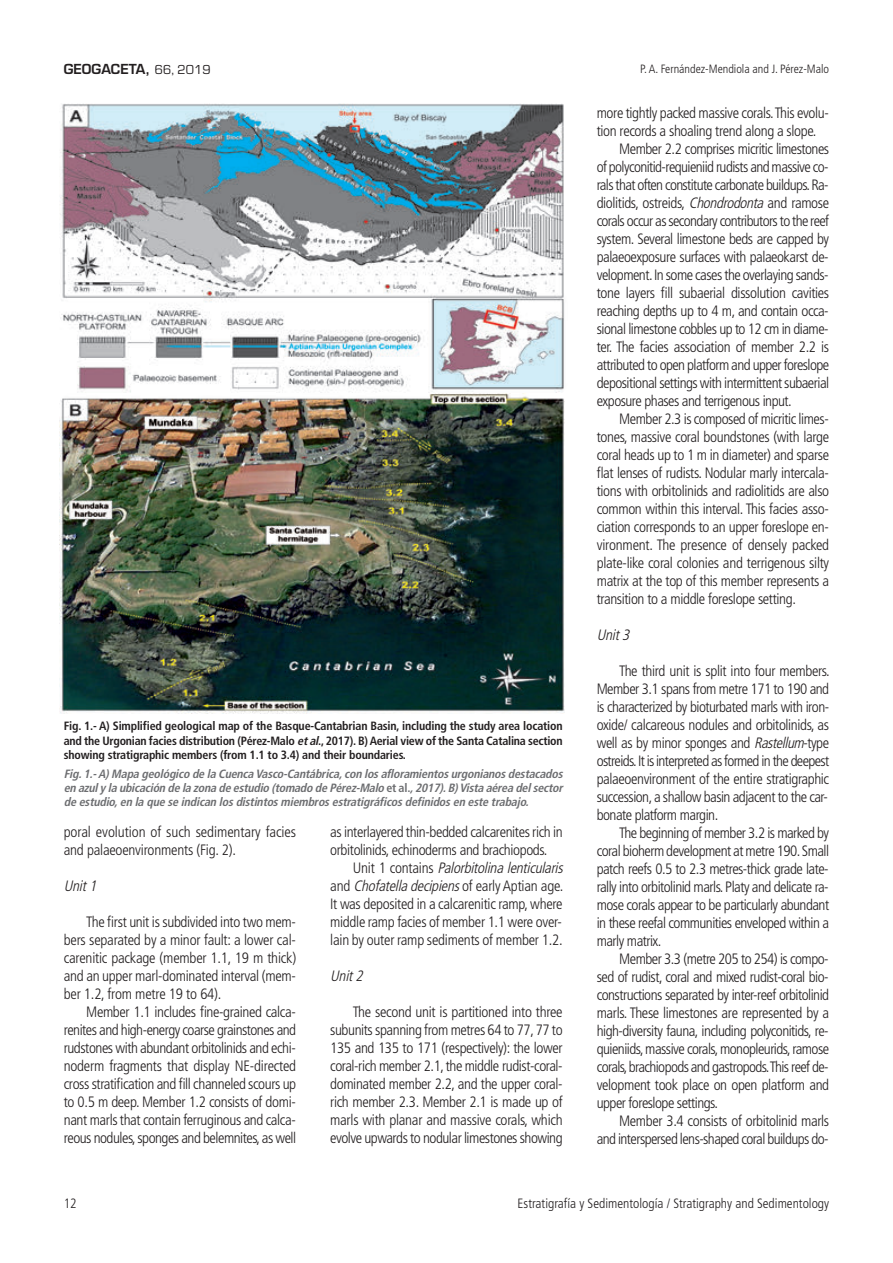
<style>
.page{position:relative;width:893px;height:1263px;background:#fff}
.page>*{position:absolute;margin:0;border:0;box-sizing:border-box;transform-origin:0 0}
.t1{font:300 condensed 15px/18px "Frutiger LT Std";letter-spacing:-.025em;color:#231f20;text-align:justify}
.t2{font:300 condensed 15px "Frutiger LT Std";letter-spacing:-.045em;color:#231f20}
.t3{font:300 condensed 15px/18px "Frutiger LT Std";letter-spacing:-.005em;color:#231f20}
.t4{font:italic 300 condensed 15px "Frutiger LT Std";color:#231f20}
.t5{font:300 condensed 13.5px "Frutiger LT Std";color:#231f20}
.t6{font:600 13.5px "Eurostile LT Std";color:#231f20}
.t7{font:italic 700 condensed 12px/14.4px "Frutiger";letter-spacing:-.015em;color:#6c6d70;text-align:justify}
.t8{font:700 condensed 12px/14.4px "Frutiger";letter-spacing:-.015em;color:#231f20;text-align:justify}
.t9{font:300 condensed 12px "Frutiger LT Std";color:#231f20}
.s1{font-family:"Eurostile";font-weight:400}
.s2{font-style:italic}
.s3{font-style:normal}
</style>
<div class="page">
<img style="left:60px;top:103px;width:504px;height:289px">
<img style="left:60px;top:394px;width:505px;height:319px">
<p class="t6" style="left:64px;top:64px;width:148px">GEOGACETA, <span class="s1">66, 2019</span></p>
<p class="t9" style="left:640px;top:64px;width:191px">P. A. Fernández-Mendiola and J. Pérez-Malo</p>
<p class="t8" style="left:64px;top:720px;width:500px">Fig. 1.- A) Simplified geological map of the Basque-Cantabrian Basin, including the study area location and the Urgonian facies distribution (Pérez-Malo <span class="s2">etal</span>., 2017). B) Aerial view of the Santa Catalina section showing stratigraphic members (from 1.1 to 3.4) and their boundaries.</p>
<p class="t7" style="left:64px;top:767px;width:503px">Fig.1.-A)Mapa geológico de la Cuenca Vasco-Cantábrica,con losafloramientosurgonianosdestacados en azuly la ubicación de la zona de estudio (tomado de Pérez-Malo <span class="s3">e t a l .</span> ,2017).B)Vista aérea delsector de estudio,en la que se indican losdistintosmiembrosestratigráficosdefinidosen este trabajo.</p>
<p class="t3" style="left:64px;top:824px;width:234px">poral evolution of such sedimentary facies and palaeoenvironments (Fig. 2).</p>
<p class="t4" style="left:64px;top:880px;width:37px">Unit1</p>
<p class="t1" style="left:64px;top:914px;width:234px;text-indent:22px">The first unit is subdivided into two mem&shy;bers separated by a minor fault: a lower cal&shy;carenitic package (member 1.1, 19 m thick) and an upper marl-dominated interval (mem&shy;ber 1.2, from metre 19 to 64).</p>
<p class="t1" style="left:64px;top:1004px;width:234px;text-indent:23px">Member 1.1 includes fine-grained calca&shy;renites and high-energy coarse grainstones and rudstones with abundant orbitolinids and echi&shy;noderm fragments that display NE-directed cross stratification and fill channeled scours up to 0.5 m deep. Member 1.2 consists of domi&shy;nant marls that contain ferruginous and calca&shy;reous nodules, sponges and belemnites, as well</p>
<p class="t1" style="left:330px;top:824px;width:234px">as interlayered thin-bedded calcarenites rich in orbitolinids, echinoderms and brachiopods.</p>
<p class="t1" style="left:330px;top:860px;width:237px;text-align:left;text-indent:23px">U n i t 1 c o n t a i n s <span class="s2">Palorbitolina lenticularis </span>and <span class="s2">Chofatella decipiens</span>of early Aptian age.<br>It was deposited in a calcarenitic ramp, where middle ramp facies of member 1.1 were over&shy;lain by outer ramp sediments of member 1.2.</p>
<p class="t4" style="left:330px;top:970px;width:37px">Unit2</p>
<p class="t1" style="left:330px;top:1004px;width:234px;text-indent:23px">The second unit is partitioned into three subunits spanning from metres 64 to 77, 77 to 135 and 135 to 171 (respectively): the lower coral-rich member 2.1, the middle rudist-coral&shy;dominated member 2.2, and the upper coral&shy;rich member 2.3. Member 2.1 is made up of marls with planar and massive corals, which evolve upwards to nodular limestones showing</p>
<p class="t1" style="left:597px;top:105px;width:234px">more tightly packed massive corals. This evolu-</p>
<p class="t1" style="left:597px;top:123px;width:221px">tion records a shoaling trend along a slope.</p>
<p class="t1" style="left:619px;top:141px;width:211px">Member 2.2 comprises micritic limestones</p>
<p class="t1" style="left:597px;top:159px;width:233px">of polyconitid-requieniid rudists and massive co-</p>
<p class="t2" style="left:597px;top:178px;width:233px">rals that often constitute carbonate buildups. Ra-</p>
<p class="t1" style="left:597px;top:195px;width:234px">diolitids, ostreids, <span class="s2">Chondrodonta</span>and ramose</p>
<p class="t2" style="left:597px;top:214px;width:234px">corals occur as secondary contributors to the reef</p>
<p class="t1" style="left:597px;top:231px;width:234px">system. Several limestone beds are capped by</p>
<p class="t1" style="left:597px;top:249px;width:233px">palaeoexposure surfaces with palaeokarst de-</p>
<p class="t1" style="left:597px;top:267px;width:233px">velopment. In some cases the overlaying sands-</p>
<p class="t1" style="left:597px;top:285px;width:234px">tone layers fill subaerial dissolution cavities</p>
<p class="t1" style="left:597px;top:303px;width:233px">reaching depths up to 4 m, and contain occa-</p>
<p class="t1" style="left:597px;top:321px;width:233px">sional limestone cobbles up to 12 cm in diame-</p>
<p class="t1" style="left:597px;top:339px;width:234px">ter. The facies association of member 2.2 is</p>
<p class="t1" style="left:597px;top:357px;width:234px">attributed to open platform and upper foreslope</p>
<p class="t1" style="left:597px;top:375px;width:234px">depositional settings with intermittent subaerial</p>
<p class="t1" style="left:597px;top:393px;width:197px">exposure phases and terrigenous input.</p>
<p class="t1" style="left:619px;top:411px;width:211px">Member 2.3 is composed of micritic limes-</p>
<p class="t1" style="left:597px;top:429px;width:234px">tones, massive coral boundstones (with large</p>
<p class="t1" style="left:597px;top:447px;width:234px">coral heads up to 1 m in diameter) and sparse</p>
<p class="t1" style="left:597px;top:465px;width:234px">flat lenses of rudists. Nodular marly intercala-</p>
<p class="t1" style="left:597px;top:483px;width:234px">tions with orbitolinids and radiolitids are also</p>
<p class="t1" style="left:597px;top:501px;width:234px">common within this interval. This facies asso-</p>
<p class="t1" style="left:597px;top:519px;width:234px">ciation corresponds to an upper foreslope en-</p>
<p class="t1" style="left:597px;top:537px;width:234px">vironment. The presence of densely packed</p>
<p class="t1" style="left:597px;top:555px;width:234px">plate-like coral colonies and terrigenous silty</p>
<p class="t1" style="left:597px;top:573px;width:234px">matrix at the top of this member represents a</p>
<p class="t1" style="left:597px;top:591px;width:201px">transition to a middle foreslope setting.</p>
<p class="t4" style="left:597px;top:628px;width:37px">Unit3</p>
<p class="t1" style="left:597px;top:663px;width:234px;text-indent:22px">The third unit is split into four members.<br>Member 3.1 spans from metre 171 to 190 and is characterized by bioturbated marls with iron&shy;oxide/ calcareous nodules and orbitolinids, as well as by minor sponges and <span class="s2">Rastellum</span>-type ostreids. It is interpreted as formed in the deepest palaeoenvironment of the entire stratigraphic succession, a shallow basin adjacent to the car&shy;bonate platform margin.</p>
<p class="t1" style="left:597px;top:825px;width:234px;text-indent:22px">The beginning of member 3.2 is marked by coral bioherm development at metre 190. Small patch reefs 0.5 to 2.3 metres-thick grade late&shy;rally into orbitolinid marls. Platy and delicate ra&shy;mose corals appear to be particularly abundant in these reefal communities enveloped within a marly matrix.</p>
<p class="t1" style="left:597px;top:951px;width:234px;text-indent:22px">Member 3.3 (metre 205 to 254) is compo&shy;sed of rudist, coral and mixed rudist-coral bio&shy;constructions separated by inter-reef orbitolinid marls. These limestones are represented by a high-diversity fauna, including polyconitids, re&shy;quieniids, massive corals, monopleurids, ramose corals, brachiopods and gastropods. This reef de&shy;velopment took place on open platform and upper foreslope settings.</p>
<p class="t1" style="left:597px;top:1113px;width:234px;text-align:right">Member 3.4 consists of orbitolinid marls and interspersed lens-shaped coral buildups do-</p>
<p class="t5" style="left:64px;top:1198px;width:14px">12</p>
<p class="t5" style="left:518px;top:1198px;width:313px">Estratigrafía y Sedimentología / Stratigraphy and Sedimentology</p>
</div>
